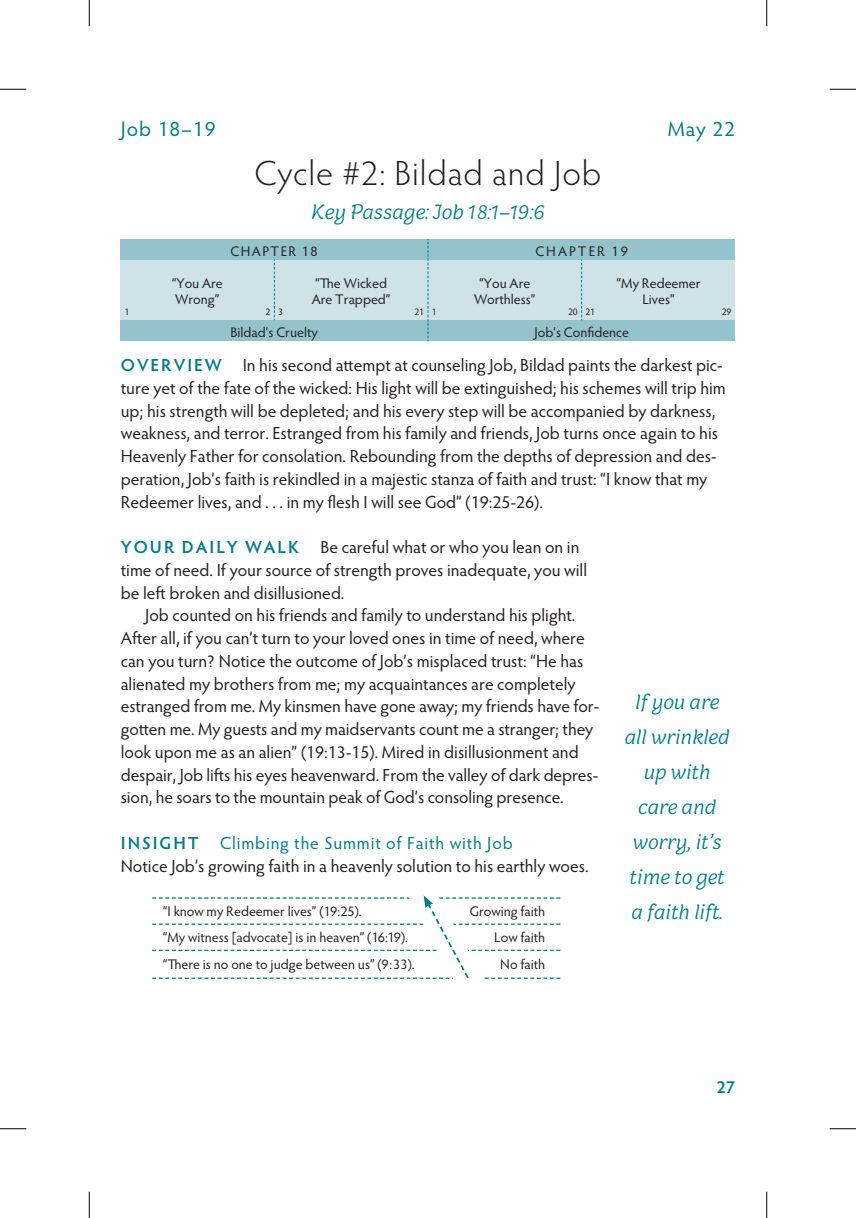
<style>
.page{position:relative;width:856px;height:1218px;background:#fff}
.page>*{position:absolute;margin:0;border:0;box-sizing:border-box;transform-origin:0 0}
.t1{font:300 35px "Hypatia Sans Pro";letter-spacing:.025em;color:#231f20}
.t2{font:italic 300 26.25px/35px "Holden";color:#007c8a;text-align:center}
.t3{font:21px "Hypatia Sans Pro";letter-spacing:.05em;color:#007c8a}
.t4{font:17.5px/22.8px "Hypatia Sans Pro";color:#231f20}
.t5{font:600 17.5px "Hypatia Sans Pro";color:#007c8a}
.t6{font:14px/15.8px "Hypatia Sans Pro";color:#231f20}
.t7{font:14px "Hypatia Sans Pro";letter-spacing:.1em;color:#231f20}
.t8{font:14px "Hypatia Sans Pro";letter-spacing:.145em;color:#231f20}
.t9{font:9.62px "Hypatia Sans Pro";letter-spacing:-.025em;color:#231f20}
.s1{font-weight:600;color:#007c8a}
.s2{color:#007c8a}
</style>
<div class="page">
<div style="left:121px;top:242px;width:614px;height:95px;background:#cee2e7"></div>
<div style="left:121px;top:239px;width:614px;height:21px;background:#94c3cc"></div>
<div style="left:121px;top:320px;width:614px;height:21px;background:#94c3cc"></div>
<svg style="left:274px;top:260px;width:1px;height:60px"></svg>
<svg style="left:581px;top:260px;width:1px;height:60px"></svg>
<svg style="left:427px;top:239px;width:1px;height:102px"></svg>
<svg style="left:152px;top:895px;width:408px;height:84px"></svg>
<svg style="left:0;top:89px;width:26px;height:1px"></svg>
<svg style="left:830px;top:89px;width:26px;height:1px"></svg>
<svg style="left:0;top:1128px;width:26px;height:1px"></svg>
<svg style="left:830px;top:1128px;width:26px;height:1px"></svg>
<svg style="left:89px;top:0;width:1px;height:26px"></svg>
<svg style="left:89px;top:1192px;width:1px;height:26px"></svg>
<svg style="left:766px;top:0;width:1px;height:26px"></svg>
<svg style="left:766px;top:1192px;width:1px;height:26px"></svg>
<p class="t3" style="left:121px;top:115px;width:96px">Job 18–19</p>
<p class="t3" style="left:667px;top:115px;width:69px">May 22</p>
<h1 class="t1" style="left:255px;top:151px;width:348px">Cycle #2: Bildad and Job</h1>
<h2 class="t2" style="left:311px;top:195px;width:235px">Key Passage: Job 18:1–19:6</h2>
<p class="t7" style="left:231px;top:242px;width:89px">CHAPTER 18</p>
<p class="t8" style="left:535px;top:242px;width:94px">CHAPTER 19</p>
<p class="t6" style="left:172px;top:275px;width:53px">“You Are<br>Wrong”</p>
<p class="t6" style="left:312px;top:275px;width:80px">“The Wicked<br>Are Trapped”</p>
<p class="t6" style="left:474px;top:275px;width:63px;text-align:center">“You Are<br>Worthless”</p>
<p class="t6" style="left:616px;top:275px;width:85px;text-align:center">“My Redeemer<br>Lives”</p>
<p class="t6" style="left:230px;top:324px;width:89px">Bildad’s Cruelty</p>
<p class="t6" style="left:534px;top:324px;width:96px">Job’s Confidence</p>
<p class="t9" style="left:125px;top:305px;width:6px">1</p>
<p class="t9" style="left:266px;top:305px;width:19px">2 3</p>
<p class="t9" style="left:414px;top:305px;width:24px">21 1</p>
<p class="t9" style="left:568px;top:305px;width:29px">20 21</p>
<p class="t9" style="left:721px;top:305px;width:11px">29</p>
<p class="t4" style="left:121px;top:353px;width:606px"><span class="s1">OVERVIEW</span> In his second attempt at counseling Job, Bildad paints the darkest pic&shy;ture yet of the fate of the wicked: His light will be extinguished; his schemes will trip him up; his strength will be depleted; and his every step will be accompanied by darkness, weakness, and terror. Estranged from his family and friends, Job turns once again to his Heavenly Father for consolation. Rebounding from the depths of depression and des&shy;peration, Job’s faith is rekindled in a majestic stanza of faith and trust: “I know that my Redeemer lives, and . . . in my flesh I will see God” (19:25-26).</p>
<p class="t4" style="left:121px;top:535px;width:468px"><span class="s1">YOUR DAILY WALK</span> Be careful what or who you lean on in time of need. If your source of strength proves inadequate, you will be left broken and disillusioned.</p>
<p class="t4" style="left:121px;top:603px;width:480px;text-indent:25px">Job counted on his friends and family to understand his plight.<br>After all, if you can’t turn to your loved ones in time of need, where can you turn? Notice the outcome of Job’s misplaced trust: “He has alienated my brothers from me; my acquaintances are completely estranged from me. My kinsmen have gone away; my friends have for&shy;gotten me. My guests and my maidservants count me a stranger; they look upon me as an alien” (19:13-15). Mired in disillusionment and despair, Job lifts his eyes heavenward. From the valley of dark depres&shy;sion, he soars to the mountain peak of God’s consoling presence.</p>
<p class="t4" style="left:121px;top:831px;width:469px"><span class="s1">INSIGHT</span> <span class="s2">Climbing the Summit of Faith with Job<br></span>Notice Job’s growing faith in a heavenly solution to his earthly woes.</p>
<h2 class="t2" style="left:625px;top:686px;width:106px">If you are all wrinkled up with care and worry, it’s time to get a faith lift.</h2>
<p class="t6" style="left:163px;top:898px;width:253px;line-height:26.2px">“I know my Redeemer lives” (19:25).<br>“My witness [advocate] is in heaven” (16:19). “There is no one to judge between us” (9:33).</p>
<p class="t6" style="left:470px;top:898px;width:77px;line-height:26.2px;text-align:right">Growing faith<br>Low faith<br>No faith</p>
<p class="t5" style="left:716px;top:1074px;width:20px">27</p>
</div>
